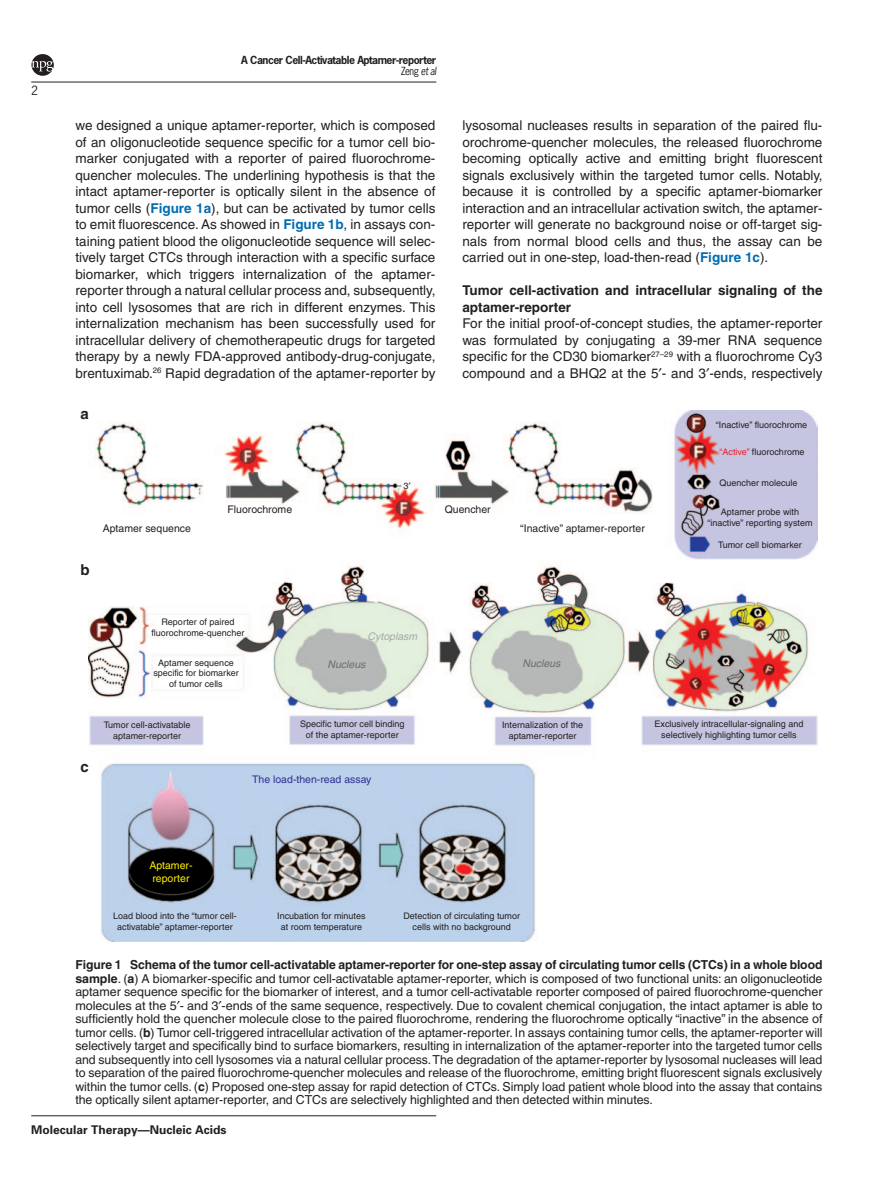
<style>
.page{position:relative;width:893px;height:1191px;background:#fff}
.page>*{position:absolute;margin:0;border:0;box-sizing:border-box;transform-origin:0 0}
.t1{font:700 15px "Helvetica";color:#231f20}
.t2{font:13.5px/16.5px "Helvetica";color:#231f20;text-align:justify}
.t3{font:700 13.5px/16.5px "Helvetica";color:#231f20}
.t4{font:12.3px/13.5px "Helvetica";letter-spacing:-.005em;color:#231f20;text-align:justify}
.t5{font:700 12px "Univers";color:#231f20}
.t6{font:12px "News Gothic";color:#231f20}
.t7{font:10.5px "Helvetica";color:#231f20}
.t8{font:700 10.5px/11.7px "News Gothic";letter-spacing:-.045em;color:#231f20;text-align:right}
.t9{font:10.5px "Helvetica";color:#2e3092}
.t10{font:10.5px/12.6px "Helvetica";color:#fff101}
.t11{font:italic 10.5px "Helvetica";color:#6c6d70}
.t12{font:italic 10.5px "Helvetica";color:#a8a9ad}
.t13{font:9px/10.8px "Helvetica";color:#231f20;text-align:center}
.s1{font-weight:400}
.s2{font-weight:400;font-style:italic}
.s3{font-weight:700;color:#006cb3}
.s4{color:#ee1d23}
.s5{font-weight:700}
</style>
<div class="page">
<hr style="left:31px;top:1115px;width:405px;height:1px;background:#231f20">
<hr style="left:31px;top:82px;width:405px;height:1px;background:#231f20">
<svg style="left:31px;top:54px;width:23px;height:22px"></svg>
<img style="left:89px;top:410px;width:728px;height:531px">
<p class="t6" style="left:31px;top:82px;width:8px">2</p>
<p class="t8" style="left:241px;top:53px;width:197px">A Cancer Cell-Activatable Aptamer-reporter<br><span class="s1">Zeng</span> <span class="s2">et al</span></p>
<p class="t2" style="left:75px;top:117px;width:362px">we designed a unique aptamer-reporter, which is composed of an oligonucleotide sequence specific for a tumor cell bio&shy;marker conjugated with a reporter of paired fluorochrome&shy;quencher molecules. The underlining hypothesis is that the intact aptamer-reporter is optically silent in the absence of tumor cells (<span class="s3">Figure 1a</span>), but can be activated by tumor cells to emit fluorescence. As showed in <span class="s3">Figure 1b</span>, in assays con&shy;taining patient blood the oligonucleotide sequence will selec&shy;tively target CTCs through interaction with a specific surface biomarker, which triggers internalization of the aptamer&shy;reporter through a natural cellular process and, subsequently, into cell lysosomes that are rich in different enzymes. This internalization mechanism has been successfully used for intracellular delivery of chemotherapeutic drugs for targeted therapy by a newly FDA-approved antibody-drug-conjugate, brentuximab.<sup>26</sup> Rapid degradation of the aptamer-reporter by</p>
<p class="t2" style="left:462px;top:117px;width:362px">lysosomal nucleases results in separation of the paired flu&shy;orochrome-quencher molecules, the released fluorochrome becoming optically active and emitting bright fluorescent signals exclusively within the targeted tumor cells. Notably, because it is controlled by a specific aptamer-biomarker interaction and an intracellular activation switch, the aptamer&shy;reporter will generate no background noise or off-target sig&shy;nals from normal blood cells and thus, the assay can be carried out in one-step, load-then-read (<span class="s3">Figure 1c</span>).</p>
<p class="t3" style="left:462px;top:282px;width:362px">Tumor cell-activation and intracellular signaling of the aptamer-reporter</p>
<p class="t2" style="left:462px;top:315px;width:362px">For the initial proof-of-concept studies, the aptamer-reporter was formulated by conjugating a 39-mer RNA sequence specific for the CD30 biomarker<sup>27–29</sup> with a fluorochrome Cy3 compound and a BHQ2 at the 5 - and 3 -ends, respectively</p>
<p class="t1" style="left:81px;top:404px;width:10px">a</p>
<p class="t1" style="left:81px;top:560px;width:11px">b</p>
<p class="t7" style="left:103px;top:522px;width:90px">Aptamer sequence</p>
<p class="t13" style="left:403px;top:480px;width:7px">3</p>
<p class="t7" style="left:227px;top:503px;width:66px">Fluorochrome</p>
<p class="t7" style="left:445px;top:503px;width:48px">Quencher</p>
<p class="t7" style="left:520px;top:522px;width:126px">“Inactive” aptamer-reporter</p>
<p class="t13" style="left:716px;top:419px;width:93px">“Inactive” fluorochrome</p>
<p class="t13" style="left:719px;top:446px;width:86px"><span class="s4">“Active”</span> fluorochrome</p>
<p class="t13" style="left:719px;top:477px;width:80px">Quencher molecule</p>
<p class="t13" style="left:707px;top:506px;width:107px">Aptamer probe with “inactive” reporting system</p>
<p class="t13" style="left:718px;top:539px;width:85px">Tumor cell biomarker</p>
<p class="t1" style="left:81px;top:758px;width:10px">c</p>
<p class="t13" style="left:151px;top:616px;width:95px">Reporter of paired fluorochrome-quencher</p>
<p class="t13" style="left:153px;top:657px;width:87px">Aptamer sequence specific for biomarker of tumor cells</p>
<p class="t13" style="left:104px;top:719px;width:88px">Tumor cell-activatable aptamer-reporter</p>
<p class="t13" style="left:300px;top:719px;width:106px">Specific tumor cell binding of the aptamer-reporter</p>
<p class="t12" style="left:368px;top:630px;width:51px">Cytoplasm</p>
<p class="t11" style="left:327px;top:658px;width:39px">Nucleus</p>
<p class="t11" style="left:522px;top:657px;width:39px">Nucleus</p>
<p class="t13" style="left:502px;top:719px;width:83px">Internalization of the aptamer-reporter</p>
<p class="t9" style="left:252px;top:773px;width:121px">The load-then-read assay</p>
<p class="t13" style="left:654px;top:719px;width:150px">Exclusively intracellular-signaling and selectively highlighting tumor cells</p>
<p class="t10" style="left:149px;top:859px;width:45px">Aptamer&shy;reporter</p>
<p class="t13" style="left:113px;top:910px;width:125px">Load blood into the “tumor cell&shy;activatable” aptamer-reporter</p>
<p class="t13" style="left:277px;top:910px;width:90px">Incubation for minutes at room temperature</p>
<p class="t13" style="left:403px;top:910px;width:118px">Detection of circulating tumor cells with no background</p>
<p class="t4" style="left:75px;top:958px;width:749px"><span class="s5">Figure 1 Schema of the tumor cell-activatable aptamer-reporter for one-step assay of circulating tumor cells (CTCs) in a whole blood sample</span>. (<span class="s5">a</span>) A biomarker-specific and tumor cell-activatable aptamer-reporter, which is composed of two functional units: an oligonucleotide aptamer sequence specific for the biomarker of interest, and a tumor cell-activatable reporter composed of paired fluorochrome-quencher molecules at the 5 - and 3 -ends of the same sequence, respectively. Due to covalent chemical conjugation, the intact aptamer is able to sufficiently hold the quencher molecule close to the paired fluorochrome, rendering the fluorochrome optically “inactive” in the absence of tumor cells. (<span class="s5">b</span>) Tumor cell-triggered intracellular activation of the aptamer-reporter. In assays containing tumor cells, the aptamer-reporter will selectively target and specifically bind to surface biomarkers, resulting in internalization of the aptamer-reporter into the targeted tumor cells and subsequently into cell lysosomes via a natural cellular process. The degradation of the aptamer-reporter by lysosomal nucleases will lead to separation of the paired fluorochrome-quencher molecules and release of the fluorochrome, emitting bright fluorescent signals exclusively within the tumor cells. (<span class="s5">c</span>) Proposed one-step assay for rapid detection of CTCs. Simply load patient whole blood into the assay that contains the optically silent aptamer-reporter, and CTCs are selectively highlighted and then detected within minutes.</p>
<p class="t5" style="left:31px;top:1122px;width:197px">Molecular Therapy—Nucleic Acids</p>
</div>
